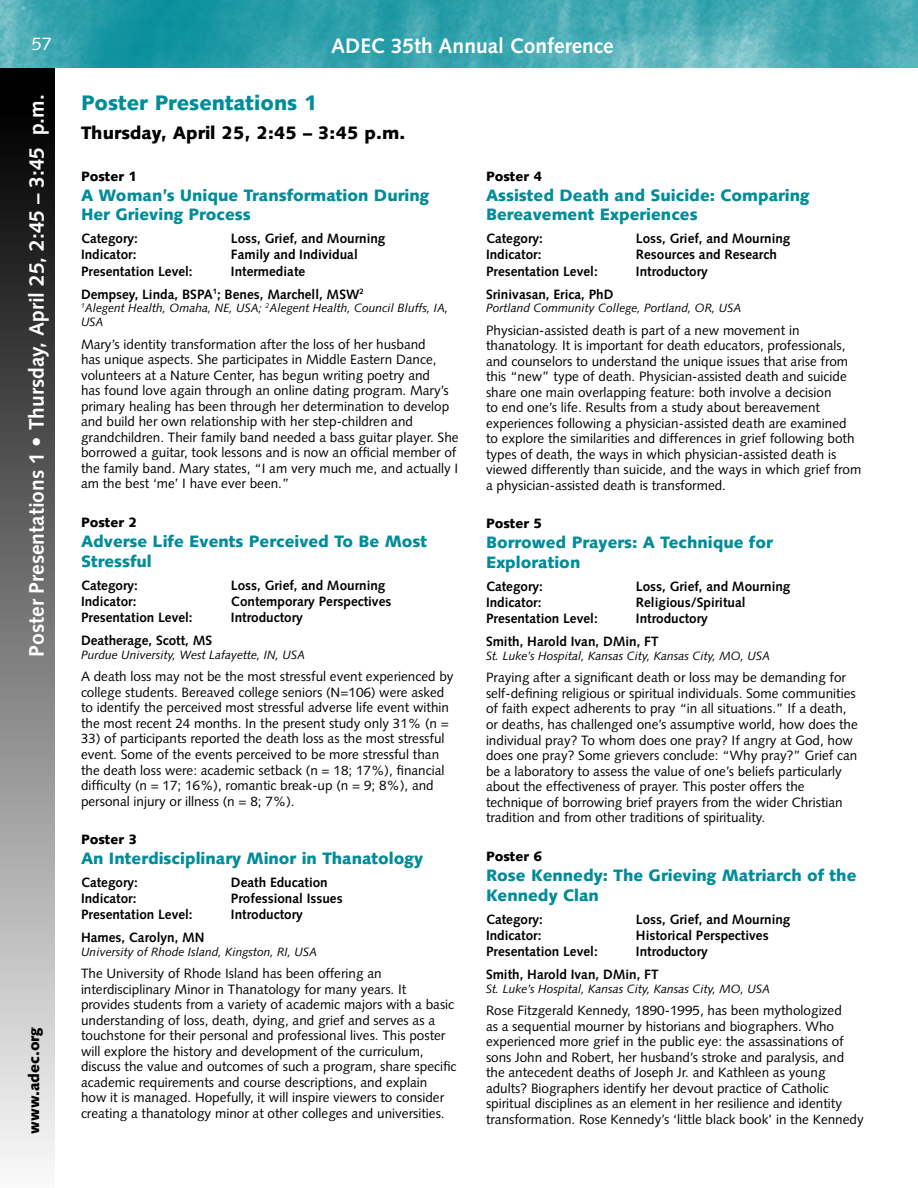
<style>
.page{position:relative;width:918px;height:1188px;background:#fff}
.page>*{position:absolute;margin:0;border:0;box-sizing:border-box;transform-origin:0 0}
.t1{font:700 21px "Syntax";color:#fff}
.t2{font:900 21px "Syntax";color:#008c99}
.t3{font:900 18px "Syntax";color:#000}
.t4{font:18px "Syntax";color:#fff}
.t5{font:900 16.5px/19.8px "Syntax";color:#008c99}
.t6{font:900 15px "Syntax";color:#000}
.t7{font:13.5px/15.5px "Syntax";color:#000}
.t8{font:700 13.5px/23px "Syntax";color:#000}
.t9{font:900 13.5px "Syntax";color:#000}
.t10{font:italic 12px/13.8px "Syntax";color:#000}
</style>
<div class="page">
<div style="left:0;top:0;width:55px;height:1188px;background:linear-gradient(to bottom,#000,#f9f9f9)"></div>
<img style="left:0;top:0;width:918px;height:68px">
<h2 class="t4" style="left:32px;top:33px;width:22px">57</h2>
<h1 class="t1" style="left:331px;top:34px;width:284px">ADEC 35th Annual Conference</h1>
<h1 class="t1" style="left:25px;top:657px;width:564px;rotate:-90deg">Poster Presentations 1 • Thursday, April 25, 2:45 – 3:45 p.m.</h1>
<h1 class="t2" style="left:81px;top:90px;width:238px">Poster Presentations 1</h1>
<h2 class="t3" style="left:81px;top:122px;width:326px">Thursday, April 25, 2:45 – 3:45 p.m.</h2>
<p class="t9" style="left:81px;top:168px;width:58px">Poster 1</p>
<p class="t5" style="left:81px;top:185px;width:350px">A Woman’s Unique Transformation During<br>Her Grieving Process</p>
<p class="t8" style="left:81px;top:227px;width:59px">Category:</p>
<p class="t8" style="left:231px;top:227px;width:156px">Loss, Grief, and Mourning</p>
<p class="t8" style="left:81px;top:243px;width:57px">Indicator:</p>
<p class="t8" style="left:231px;top:243px;width:128px">Family and Individual</p>
<p class="t8" style="left:81px;top:260px;width:113px">Presentation Level:</p>
<p class="t8" style="left:81px;top:260px;width:285px;text-indent:150px">Intermediate<br>Dempsey, Linda, BSPA<sup>1</sup>; Benes, Marchell, MSW<sup>2</sup></p>
<p class="t10" style="left:81px;top:301px;width:369px"><sup>1</sup>Alegent Health, Omaha, NE, USA; <sup>2</sup>Alegent Health, Council Bluffs, IA,<br>USA</p>
<p class="t7" style="left:81px;top:336px;width:379px">Mary’s identity transformation after the loss of her husband<br>has unique aspects. She participates in Middle Eastern Dance, volunteers at a Nature Center, has begun writing poetry and<br>has found love again through an online dating program. Mary’s primary healing has been through her determination to develop and build her own relationship with her step-children and grandchildren. Their family band needed a bass guitar player. She borrowed a guitar, took lessons and is now an official member of the family band. Mary states, “I am very much me, and actually I am the best ‘me’ I have ever been.”</p>
<p class="t9" style="left:81px;top:515px;width:58px">Poster 2</p>
<p class="t5" style="left:81px;top:532px;width:348px">Adverse Life Events Perceived To Be Most<br>Stressful</p>
<p class="t8" style="left:81px;top:574px;width:59px">Category:</p>
<p class="t8" style="left:231px;top:574px;width:156px">Loss, Grief, and Mourning</p>
<p class="t8" style="left:81px;top:590px;width:57px">Indicator:</p>
<p class="t8" style="left:231px;top:590px;width:162px">Contemporary Perspectives</p>
<p class="t8" style="left:81px;top:606px;width:113px">Presentation Level:</p>
<p class="t8" style="left:231px;top:606px;width:74px">Introductory</p>
<p class="t8" style="left:81px;top:629px;width:133px">Deatherage, Scott, MS</p>
<p class="t10" style="left:81px;top:648px;width:226px">Purdue University, West Lafayette, IN, USA</p>
<p class="t7" style="left:81px;top:669px;width:374px">A death loss may not be the most stressful event experienced by college students. Bereaved college seniors (N=106) were asked to identify the perceived most stressful adverse life event within the most recent 24 months. In the present study only 31% (n =</p>
<p class="t7" style="left:81px;top:731px;width:365px">33) of participants reported the death loss as the most stressful event. Some of the events perceived to be more stressful than the death loss were: academic setback (n = 18; 17%), financial difficulty (n = 17; 16%), romantic break-up (n = 9; 8%), and personal injury or illness (n = 8; 7%).</p>
<p class="t9" style="left:81px;top:831px;width:58px">Poster 3</p>
<p class="t5" style="left:81px;top:848px;width:344px">An Interdisciplinary Minor in Thanatology</p>
<p class="t8" style="left:81px;top:871px;width:59px">Category:</p>
<p class="t8" style="left:231px;top:871px;width:98px">Death Education</p>
<p class="t8" style="left:81px;top:887px;width:57px">Indicator:</p>
<p class="t8" style="left:231px;top:887px;width:113px">Professional Issues</p>
<p class="t8" style="left:81px;top:903px;width:113px">Presentation Level:</p>
<p class="t8" style="left:231px;top:903px;width:74px">Introductory</p>
<p class="t8" style="left:81px;top:926px;width:125px">Hames, Carolyn, MN</p>
<p class="t10" style="left:81px;top:945px;width:238px">University of Rhode Island, Kingston, RI, USA</p>
<p class="t7" style="left:81px;top:966px;width:377px">The University of Rhode Island has been offering an interdisciplinary Minor in Thanatology for many years. It provides students from a variety of academic majors with a basic understanding of loss, death, dying, and grief and serves as a touchstone for their personal and professional lives. This poster will explore the history and development of the curriculum, discuss the value and outcomes of such a program, share specific academic requirements and course descriptions, and explain<br>how it is managed. Hopefully, it will inspire viewers to consider creating a thanatology minor at other colleges and universities.</p>
<p class="t6" style="left:25px;top:1134px;width:108px;rotate:-90deg">www.adec.org</p>
<p class="t9" style="left:486px;top:168px;width:58px">Poster 4</p>
<p class="t5" style="left:486px;top:185px;width:325px">Assisted Death and Suicide: Comparing<br>Bereavement Experiences</p>
<p class="t8" style="left:486px;top:227px;width:59px">Category:</p>
<p class="t8" style="left:636px;top:227px;width:156px">Loss, Grief, and Mourning</p>
<p class="t8" style="left:486px;top:243px;width:57px">Indicator:</p>
<p class="t8" style="left:636px;top:243px;width:142px">Resources and Research</p>
<p class="t8" style="left:486px;top:260px;width:113px">Presentation Level:</p>
<p class="t8" style="left:636px;top:260px;width:74px">Introductory</p>
<p class="t8" style="left:486px;top:283px;width:129px">Srinivasan, Erica, PhD</p>
<p class="t10" style="left:486px;top:301px;width:257px">Portland Community College, Portland, OR, USA</p>
<p class="t7" style="left:486px;top:322px;width:377px">Physician-assisted death is part of a new movement in thanatology. It is important for death educators, professionals, and counselors to understand the unique issues that arise from this “new” type of death. Physician-assisted death and suicide share one main overlapping feature: both involve a decision<br>to end one’s life. Results from a study about bereavement experiences following a physician-assisted death are examined to explore the similarities and differences in grief following both types of death, the ways in which physician-assisted death is viewed differently than suicide, and the ways in which grief from a physician-assisted death is transformed.</p>
<p class="t9" style="left:486px;top:516px;width:58px">Poster 5</p>
<p class="t5" style="left:486px;top:533px;width:288px">Borrowed Prayers: A Technique for<br>Exploration</p>
<p class="t8" style="left:486px;top:575px;width:59px">Category:</p>
<p class="t8" style="left:636px;top:575px;width:156px">Loss, Grief, and Mourning</p>
<p class="t8" style="left:486px;top:591px;width:57px">Indicator:</p>
<p class="t8" style="left:636px;top:591px;width:111px">Religious/Spiritual</p>
<p class="t8" style="left:486px;top:607px;width:113px">Presentation Level:</p>
<p class="t8" style="left:486px;top:607px;width:224px;text-indent:150px">Introductory<br>Smith, Harold Ivan, DMin, FT</p>
<p class="t10" style="left:486px;top:649px;width:286px">St. Luke’s Hospital, Kansas City, Kansas City, MO, USA</p>
<p class="t7" style="left:486px;top:670px;width:373px">Praying after a significant death or loss may be demanding for self-defining religious or spiritual individuals. Some communities of faith expect adherents to pray “in all situations.” If a death, or deaths, has challenged one’s assumptive world, how does the individual pray? To whom does one pray? If angry at God, how does one pray? Some grievers conclude: “Why pray?” Grief can be a laboratory to assess the value of one’s beliefs particularly about the effectiveness of prayer. This poster offers the technique of borrowing brief prayers from the wider Christian tradition and from other traditions of spirituality.</p>
<p class="t9" style="left:486px;top:849px;width:58px">Poster 6</p>
<p class="t5" style="left:486px;top:866px;width:372px">Rose Kennedy: The Grieving Matriarch of the<br>Kennedy Clan</p>
<p class="t8" style="left:486px;top:908px;width:59px">Category:</p>
<p class="t8" style="left:636px;top:908px;width:156px">Loss, Grief, and Mourning</p>
<p class="t8" style="left:486px;top:924px;width:57px">Indicator:</p>
<p class="t8" style="left:636px;top:924px;width:134px">Historical Perspectives</p>
<p class="t8" style="left:486px;top:940px;width:113px">Presentation Level:</p>
<p class="t8" style="left:486px;top:940px;width:224px;text-indent:150px">Introductory<br>Smith, Harold Ivan, DMin, FT</p>
<p class="t10" style="left:486px;top:982px;width:286px">St. Luke’s Hospital, Kansas City, Kansas City, MO, USA</p>
<p class="t7" style="left:486px;top:1003px;width:379px">Rose Fitzgerald Kennedy, 1890-1995, has been mythologized<br>as a sequential mourner by historians and biographers. Who experienced more grief in the public eye: the assassinations of sons John and Robert, her husband’s stroke and paralysis, and the antecedent deaths of Joseph Jr. and Kathleen as young adults? Biographers identify her devout practice of Catholic spiritual disciplines as an element in her resilience and identity transformation. Rose Kennedy’s ‘little black book’ in the Kennedy</p>
</div>
